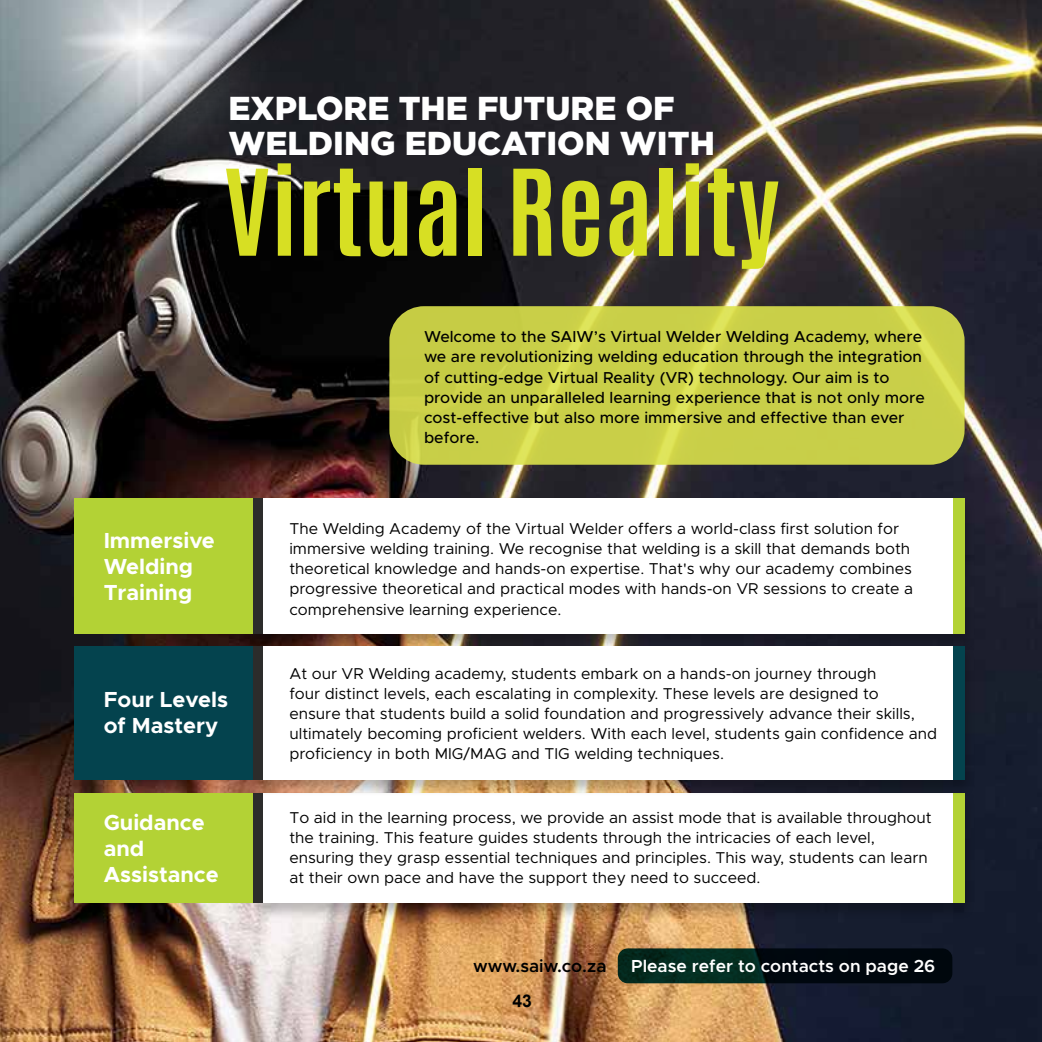
<style>
.page{position:relative;width:1042px;height:1042px;background:#fff}
.page>*{position:absolute;margin:0;border:0;box-sizing:border-box;transform-origin:0 0}
.t1{font:700 101.33px "Antonio";color:#d7df23}
.t2{font:900 33.07px/34.6px "Gotham";color:#fff}
.t3{font:700 21.88px/26.2px "Metropolis";color:#fff}
.t4{font:600 17.5px "Metropolis";color:#fff}
.t5{font:600 17.5px "Metropolis";color:#000}
.t6{font:700 17.5px "Arial";color:#000}
.t7{font:500 15.92px/20.3px "Metropolis";color:#000}
.t8{font:15.75px/20.1px "Metropolis";color:#000}
</style>
<div class="page">
<img style="left:0;top:0;width:1042px;height:1042px">
<svg style="left:618px;top:948px;width:334px;height:35px;background:#021716"></svg>
<div style="left:389px;top:306px;width:575px;height:159px;background:#c9cf48;border-radius:35px"></div>
<div style="left:74px;top:498px;width:184px;height:136px;background:#b3d235"></div>
<div style="left:251px;top:495px;width:725px;height:157px;background:#000;opacity:.25"></div>
<div style="left:254px;top:498px;width:705px;height:136px;background:#fff"></div>
<div style="left:254px;top:498px;width:9px;height:136px;background:#2c2c2b"></div>
<div style="left:953px;top:498px;width:11px;height:136px;background:#b3d235"></div>
<div style="left:74px;top:794px;width:184px;height:109px;background:#b3d235"></div>
<div style="left:251px;top:790px;width:725px;height:130px;background:#000;opacity:.25"></div>
<div style="left:254px;top:794px;width:705px;height:109px;background:#fff"></div>
<div style="left:254px;top:794px;width:9px;height:109px;background:#2c2c2b"></div>
<div style="left:953px;top:794px;width:11px;height:109px;background:#b3d235"></div>
<div style="left:74px;top:646px;width:184px;height:134px;background:#04434e"></div>
<div style="left:251px;top:643px;width:725px;height:154px;background:#000;opacity:.25"></div>
<div style="left:254px;top:646px;width:705px;height:134px;background:#fff"></div>
<div style="left:254px;top:646px;width:9px;height:134px;background:#2c2c2b"></div>
<div style="left:953px;top:646px;width:11px;height:134px;background:#04434e"></div>
<img style="left:0;top:0;width:356px;height:317px">
<h2 class="t2" style="left:228px;top:90px;width:488px">EXPLORE THE FUTURE OF<br>WELDING EDUCATION WITH</h2>
<h1 class="t1" style="left:223px;top:136px;width:558px">Virtual Reality</h1>
<p class="t7" style="left:424px;top:326px;width:502px">Welcome to the SAIW’s Virtual Welder Welding Academy, where we are revolutionizing welding education through the integration of cutting-edge Virtual Reality (VR) technology. Our aim is to provide an unparalleled learning experience that is not only more cost-effective but also more immersive and effective than ever before.</p>
<h3 class="t3" style="left:104px;top:527px;width:113px">Immersive<br>Welding<br>Training</h3>
<p class="t8" style="left:289px;top:518px;width:625px">The Welding Academy of the Virtual Welder offers a world-class first solution for immersive welding training. We recognise that welding is a skill that demands both theoretical knowledge and hands-on expertise. That's why our academy combines progressive theoretical and practical modes with hands-on VR sessions to create a comprehensive learning experience.</p>
<h3 class="t3" style="left:104px;top:686px;width:126px">Four Levels of Mastery</h3>
<p class="t8" style="left:289px;top:663px;width:649px">At our VR Welding academy, students embark on a hands-on journey through<br>four distinct levels, each escalating in complexity. These levels are designed to<br>ensure that students build a solid foundation and progressively advance their skills, ultimately becoming proficient welders. With each level, students gain confidence and proficiency in both MIG/MAG and TIG welding techniques.</p>
<h3 class="t3" style="left:104px;top:809px;width:117px">Guidance and<br>Assistance</h3>
<p class="t8" style="left:289px;top:807px;width:644px">To aid in the learning process, we provide an assist mode that is available throughout the training. This feature guides students through the intricacies of each level, ensuring they grasp essential techniques and principles. This way, students can learn at their own pace and have the support they need to succeed.</p>
<p class="t5" style="left:473px;top:954px;width:135px">www.saiw.co.za</p>
<p class="t4" style="left:631px;top:954px;width:306px">Please refer to contacts on page 26</p>
<p class="t6" style="left:512px;top:989px;width:21px">43</p>
</div>
